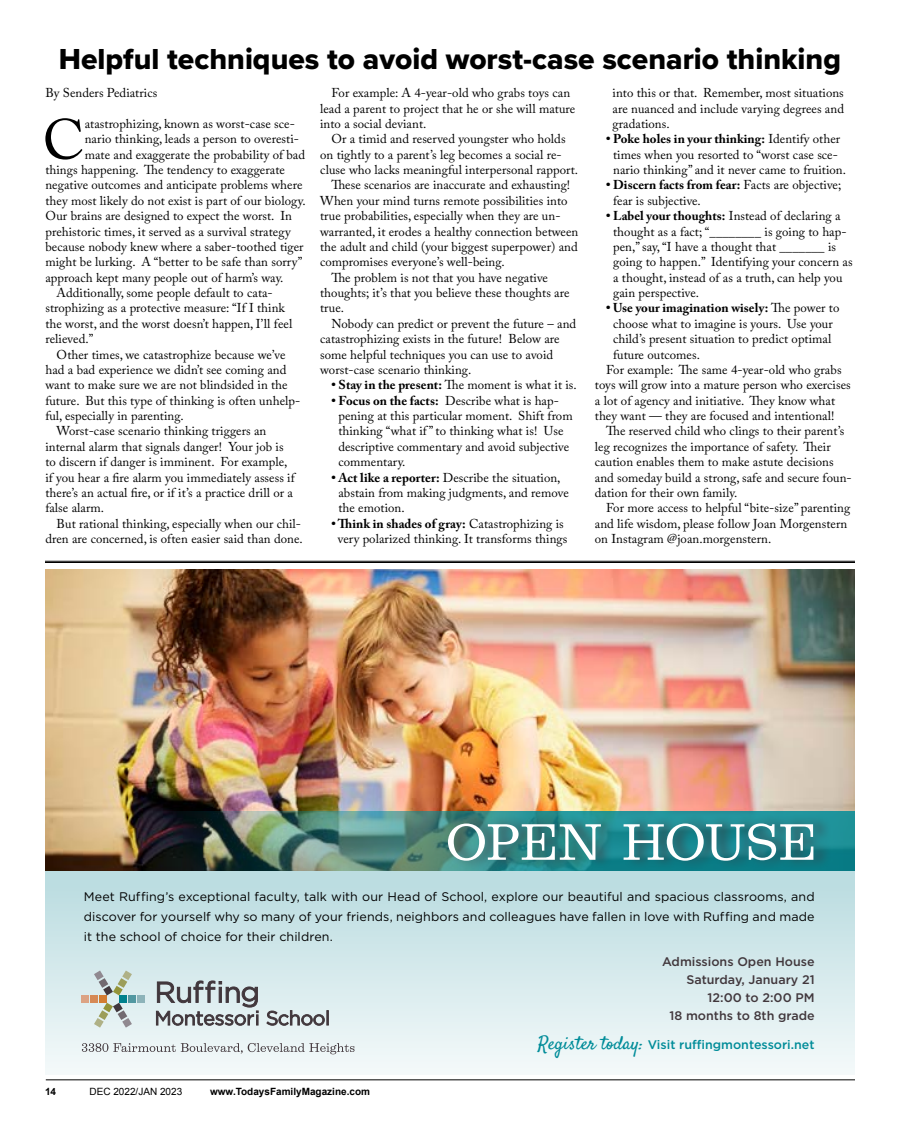
<style>
.page{position:relative;width:900px;height:1125px;background:#fff}
.page>*{position:absolute;margin:0;border:0;box-sizing:border-box;transform-origin:0 0}
.t1{font:56px "Adobe Caslon Pro";color:#000}
.t2{font:30px "Proxima Nova Extrabld";color:#000}
.t3{font:12.75px/15.4px "Adobe Caslon Pro";letter-spacing:.005em;color:#000}
.t4{font:700 12.75px "Adobe Caslon Pro";letter-spacing:.005em;color:#000}
.t5{font:12.5px/19.9px "Gotham";letter-spacing:.005em;color:#000;text-align:justify}
.t6{font:500 12.5px/18.1px "Gotham";color:#41373c;text-align:right}
.t7{font:500 12.5px "Gotham";color:#008c99}
.t8{font:700 10px "Arial";color:#000}
.t9{font:10px "Arial";color:#000}
.s1{font-weight:700}
.s2{font-weight:400}
.s3{font-family:"Satisfy";font-weight:400;font-size:18.62px}
</style>
<div class="page">
<hr style="left:46px;top:1080px;width:809px;height:1px;background:#000">
<hr style="left:45px;top:561px;width:810px;height:1px;background:#000">
<img style="left:45px;top:569px;width:810px;height:242px">
<div style="left:45px;top:871px;width:810px;height:204px;background:linear-gradient(to bottom,#b8dbdf,#f4f9f9)"></div>
<svg style="left:82px;top:1043px;width:273px;height:11px;background:#cacfd0"></svg>
<svg style="left:156px;top:981px;width:172px;height:44px;background:#b6bfc2"></svg>
<div style="left:82px;top:996px;width:7px;height:7px;background:#dca384"></div>
<div style="left:91px;top:996px;width:7px;height:7px;background:#d68955"></div>
<div style="left:100px;top:996px;width:7px;height:7px;background:#d37d32"></div>
<svg style="left:94px;top:971px;width:38px;height:24px"></svg>
<svg style="left:94px;top:1003px;width:38px;height:25px"></svg>
<div style="left:137px;top:996px;width:7px;height:7px;background:#8db3b9"></div>
<div style="left:128px;top:996px;width:7px;height:7px;background:#5298a1"></div>
<div style="left:119px;top:996px;width:7px;height:7px;background:#00818d"></div>
<img style="left:45px;top:811px;width:810px;height:60px">
<div style="left:447px;top:814px;width:384px;height:56px;background:#41373c;opacity:.75"></div>
<svg style="left:448px;top:823px;width:365px;height:38px"></svg>
<hr style="left:45px;top:562px;width:810px;height:1px;background:#000">
<h2 class="t2" style="left:59px;top:36px;width:784px">Helpful techniques to avoid worst-case scenario thinking</h2>
<p class="t3" style="left:45px;top:85px;width:113px">By Senders Pediatrics</p>
<h1 class="t1" style="left:43px;top:107px;width:43px">C</h1>
<p class="t3" style="left:85px;top:116px;width:212px">atastrophizing, known as worst-case sce-</p>
<p class="t3" style="left:85px;top:131px;width:216px">nario thinking, leads a person to overesti-</p>
<p class="t3" style="left:85px;top:147px;width:222px">mate and exaggerate the probability of bad</p>
<p class="t3" style="left:45px;top:162px;width:241px">things happening. The tendency to exaggerate</p>
<p class="t3" style="left:45px;top:177px;width:259px">negative outcomes and anticipate problems where</p>
<p class="t3" style="left:45px;top:193px;width:262px">they most likely do not exist is part of our biology.</p>
<p class="t3" style="left:45px;top:208px;width:248px">Our brains are designed to expect the worst. In</p>
<p class="t3" style="left:45px;top:224px;width:247px">prehistoric times, it served as a survival strategy</p>
<p class="t3" style="left:45px;top:239px;width:260px">because nobody knew where a saber-toothed tiger</p>
<p class="t3" style="left:45px;top:254px;width:259px">might be lurking. A “better to be safe than sorry”</p>
<p class="t3" style="left:45px;top:270px;width:240px">approach kept many people out of harm’s way.</p>
<p class="t3" style="left:57px;top:285px;width:218px">Additionally, some people default to cata-</p>
<p class="t3" style="left:45px;top:300px;width:241px">strophizing as a protective measure: “If I think</p>
<p class="t3" style="left:45px;top:316px;width:248px">the worst, and the worst doesn’t happen, I’ll feel</p>
<p class="t3" style="left:45px;top:331px;width:50px">relieved.”</p>
<p class="t3" style="left:57px;top:347px;width:230px">Other times, we catastrophize because we’ve</p>
<p class="t3" style="left:45px;top:362px;width:243px">had a bad experience we didn’t see coming and</p>
<p class="t3" style="left:45px;top:377px;width:244px">want to make sure we are not blindsided in the</p>
<p class="t3" style="left:45px;top:393px;width:256px">future. But this type of thinking is often unhelp-</p>
<p class="t3" style="left:45px;top:408px;width:140px">ful, especially in parenting.</p>
<p class="t3" style="left:57px;top:423px;width:211px">Worst-case scenario thinking triggers an</p>
<p class="t3" style="left:45px;top:439px;width:240px">internal alarm that signals danger! Your job is</p>
<p class="t3" style="left:45px;top:454px;width:244px">to discern if danger is imminent. For example,</p>
<p class="t3" style="left:45px;top:470px;width:251px">if you hear a fire alarm you immediately assess if</p>
<p class="t3" style="left:45px;top:485px;width:249px">there’s an actual fire, or if it’s a practice drill or a</p>
<p class="t3" style="left:45px;top:500px;width:60px">false alarm.</p>
<p class="t3" style="left:57px;top:516px;width:246px">But rational thinking, especially when our chil-</p>
<p class="t3" style="left:45px;top:531px;width:259px">dren are concerned, is often easier said than done.</p>
<p class="t3" style="left:320px;top:85px;width:257px;text-indent:11px">For example: A 4-year-old who grabs toys can lead a parent to project that he or she will mature into a social deviant.</p>
<p class="t3" style="left:331px;top:131px;width:236px">Or a timid and reserved youngster who holds</p>
<p class="t3" style="left:320px;top:147px;width:243px">on tightly to a parent’s leg becomes a social re-</p>
<p class="t3" style="left:320px;top:162px;width:260px">cluse who lacks meaningful interpersonal rapport.</p>
<p class="t3" style="left:331px;top:177px;width:240px">These scenarios are inaccurate and exhausting!</p>
<p class="t3" style="left:320px;top:193px;width:249px">When your mind turns remote possibilities into</p>
<p class="t3" style="left:320px;top:208px;width:242px">true probabilities, especially when they are un-</p>
<p class="t3" style="left:320px;top:224px;width:260px">warranted, it erodes a healthy connection between</p>
<p class="t3" style="left:320px;top:239px;width:259px">the adult and child (your biggest superpower) and</p>
<p class="t3" style="left:320px;top:254px;width:186px">compromises everyone’s well-being.</p>
<p class="t3" style="left:331px;top:270px;width:218px">The problem is not that you have negative</p>
<p class="t3" style="left:320px;top:285px;width:251px">thoughts; it’s that you believe these thoughts are</p>
<p class="t3" style="left:320px;top:300px;width:25px">true.</p>
<p class="t3" style="left:331px;top:316px;width:246px">Nobody can predict or prevent the future – and</p>
<p class="t3" style="left:320px;top:331px;width:241px">catastrophizing exists in the future! Below are</p>
<p class="t3" style="left:320px;top:347px;width:235px">some helpful techniques you can use to avoid</p>
<p class="t3" style="left:320px;top:362px;width:153px">worst-case scenario thinking.</p>
<p class="t3" style="left:331px;top:377px;width:247px"><span class="s1">• Stay in the present:</span> The moment is what it is.</p>
<p class="t3" style="left:338px;top:393px;width:236px;text-indent:-7px"><span class="s1">• Focus on the facts:</span> Describe what is hap&shy;pening at this particular moment. Shift from thinking “what if ” to thinking what is! Use descriptive commentary and avoid subjective commentary.</p>
<p class="t3" style="left:338px;top:470px;width:232px;text-indent:-7px"><span class="s1">• Act like a reporter:</span> Describe the situation, abstain from making judgments, and remove the emotion.</p>
<p class="t3" style="left:331px;top:516px;width:238px;text-align:center"><span class="s1">• Think in shades of gray:</span> Catastrophizing is very polarized thinking. It transforms things</p>
<p class="t3" style="left:613px;top:85px;width:233px;text-align:justify">into this or that. Remember, most situations are nuanced and include varying degrees and gradations.</p>
<p class="t3" style="left:606px;top:131px;width:241px;text-align:center"><span class="s1">• Poke holes in your thinking:</span> Identify other times when you resorted to “worst case sce&shy;nario thinking” and it never came to fruition.</p>
<p class="t3" style="left:613px;top:177px;width:230px;text-indent:-7px"><span class="s1">• Discern facts from fear:</span> Facts are objective; fear is subjective.</p>
<p class="t3" style="left:613px;top:208px;width:241px;text-indent:-7px"><span class="s1">• Label your thoughts:</span> Instead of declaring a thought as a fact; “________ is going to hap&shy;pen,” say, “I have a thought that _______ is going to happen.” Identifying your concern as a thought, instead of as a truth, can help you gain perspective.</p>
<p class="t4" style="left:606px;top:301px;width:235px">• Use your imagination wisely: <span class="s2">The power to</span></p>
<p class="t3" style="left:613px;top:316px;width:221px">choose what to imagine is yours. Use your</p>
<p class="t3" style="left:613px;top:331px;width:220px">child’s present situation to predict optimal</p>
<p class="t3" style="left:613px;top:347px;width:88px">future outcomes.</p>
<p class="t3" style="left:606px;top:362px;width:237px">For example: The same 4-year-old who grabs</p>
<p class="t3" style="left:595px;top:377px;width:257px">toys will grow into a mature person who exercises</p>
<p class="t3" style="left:595px;top:393px;width:242px">a lot of agency and initiative. They know what</p>
<p class="t3" style="left:595px;top:408px;width:241px">they want — they are focused and intentional!</p>
<p class="t3" style="left:606px;top:423px;width:240px">The reserved child who clings to their parent’s</p>
<p class="t3" style="left:595px;top:439px;width:237px">leg recognizes the importance of safety. Their</p>
<p class="t3" style="left:595px;top:454px;width:240px">caution enables them to make astute decisions</p>
<p class="t3" style="left:595px;top:470px;width:258px">and someday build a strong, safe and secure foun-</p>
<p class="t3" style="left:595px;top:485px;width:144px">dation for their own family.</p>
<p class="t3" style="left:606px;top:500px;width:246px">For more access to helpful “bite-size” parenting</p>
<p class="t3" style="left:595px;top:516px;width:254px">and life wisdom, please follow Joan Morgenstern</p>
<p class="t3" style="left:595px;top:531px;width:178px">on Instagram @joan.morgenstern.</p>
<p class="t5" style="left:84px;top:886px;width:732px">Meet Ruffing’s exceptional faculty, talk with our Head of School, explore our beautiful and spacious classrooms, and discover for yourself why so many of your friends, neighbors and colleagues have fallen in love with Ruffing and made it the school of choice for their children.</p>
<p class="t6" style="left:662px;top:952px;width:154px">Admissions Open House<br>Saturday, January 21<br>12:00 to 2:00 PM<br>18 months to 8th grade</p>
<p class="t7" style="left:538px;top:1037px;width:278px"><span class="s3">Register today:</span> Visit ruffingmontessori.net</p>
<p class="t8" style="left:45px;top:1085px;width:13px">14</p>
<p class="t9" style="left:89px;top:1085px;width:94px">DEC 2022/JAN 2023</p>
<p class="t8" style="left:210px;top:1085px;width:162px">www.TodaysFamilyMagazine.com</p>
</div>
